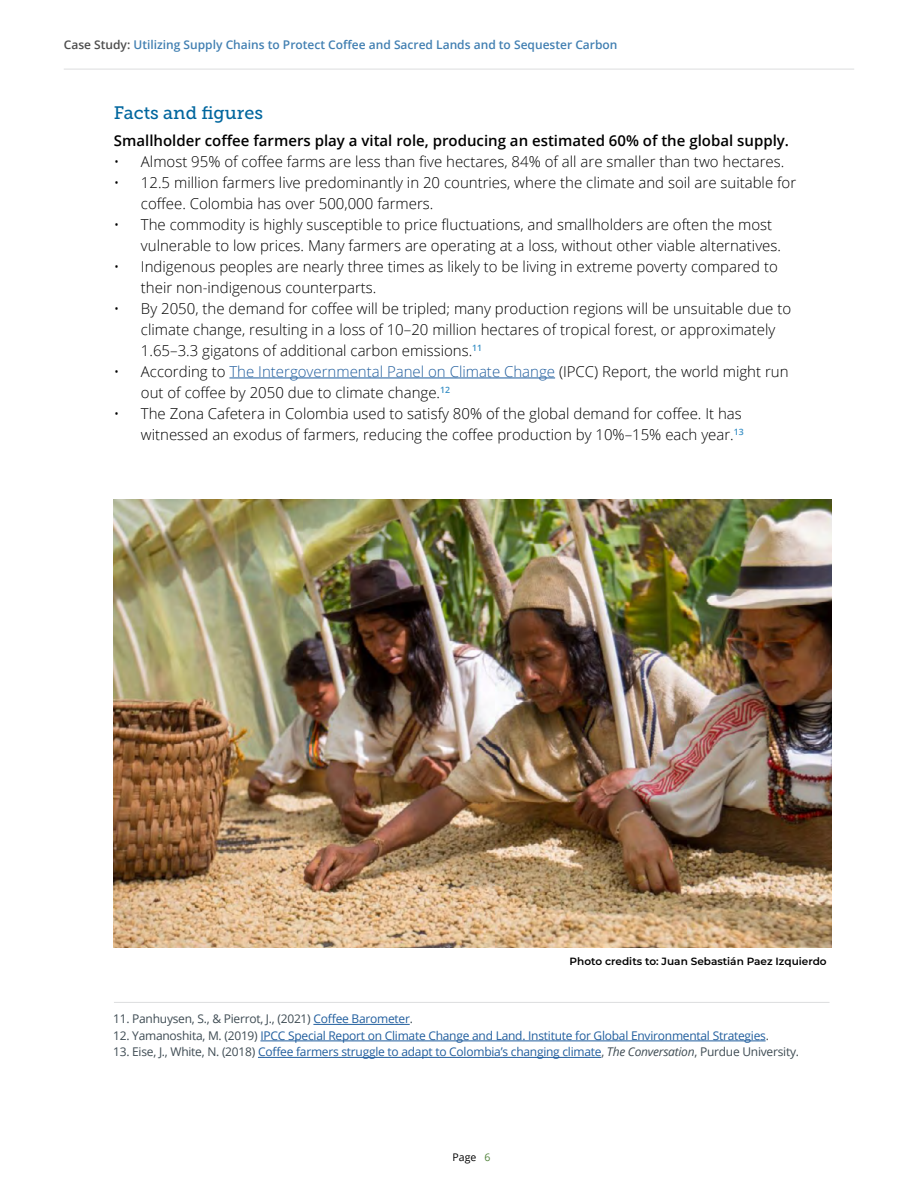
<style>
.page{position:relative;width:918px;height:1188px;background:#fff}
.page>*{position:absolute;margin:0;border:0;box-sizing:border-box;transform-origin:0 0}
.t1{font:18px "Museo Slab 500";color:#00669e}
.t2{font:300 15px/21px "Open Sans";color:#000}
.t3{font:600 15px "Open Sans";color:#000}
.t4{font:12px "Open Sans";letter-spacing:-.02em;color:#215e9e}
.t5{font:600 12px "Open Sans";color:#4280b2}
.t6{font:12px "Open Sans";letter-spacing:-.02em;color:#3f4c54}
.t7{font:600 10.5px "Montserrat";color:#000}
.t8{font:10.5px "Open Sans";color:#000}
.s1{color:#4d4d4d}
.s2{color:#215e9e}
.s3{color:#3f4c54}
.s4{font-style:italic;color:#3f4c54}
.s5{color:#52843c}
</style>
<div class="page">
<hr style="left:229px;top:378px;width:326px;height:1px;background:#215e9e">
<hr style="left:313px;top:1024px;width:97px;height:1px;background:#215e9e">
<hr style="left:260px;top:1041px;width:506px;height:1px;background:#215e9e">
<hr style="left:258px;top:1057px;width:343px;height:1px;background:#215e9e">
<hr style="left:114px;top:1002px;width:716px;height:1px;background:#dcddde">
<img style="left:113px;top:499px;width:718px;height:448px">
<hr style="left:64px;top:69px;width:790px;height:1px;background:#dcddde">
<p class="t5" style="left:64px;top:37px;width:555px"><span class="s1">Case Study:</span> Utilizing Supply Chains to Protect Coffee and Sacred Lands and to Sequester Carbon</p>
<p class="t1" style="left:114px;top:103px;width:151px">Facts and figures</p>
<p class="t3" style="left:114px;top:130px;width:677px">Smallholder coffee farmers play a vital role, producing an estimated 60% of the global supply.</p>
<p class="t2" style="left:114px;top:150px;width:672px">• Almost 95% of coffee farms are less than five hectares, 84% of all are smaller than two hectares.</p>
<p class="t2" style="left:141px;top:171px;width:657px;text-indent:-27px">• 12.5 million farmers live predominantly in 20 countries, where the climate and soil are suitable for coffee. Colombia has over 500,000 farmers.</p>
<p class="t2" style="left:141px;top:213px;width:642px;text-indent:-27px">• The commodity is highly susceptible to price fluctuations, and smallholders are often the most vulnerable to low prices. Many farmers are operating at a loss, without other viable alternatives.</p>
<p class="t2" style="left:141px;top:255px;width:638px;text-indent:-27px">• Indigenous peoples are nearly three times as likely to be living in extreme poverty compared to their non-indigenous counterparts.</p>
<p class="t2" style="left:141px;top:297px;width:652px;text-indent:-27px">• By 2050, the demand for coffee will be tripled; many production regions will be unsuitable due to climate change, resulting in a loss of 10–20 million hectares of tropical forest, or approximately<br>1.65–3.3 gigatons of additional carbon emissions.<sup>11</sup></p>
<p class="t2" style="left:141px;top:360px;width:649px;text-indent:-27px">• According to <span class="s2">The Intergovernmental Panel on Climate Change</span> (IPCC) Report, the world might run out of coffee by 2050 due to climate change.<sup>12</sup></p>
<p class="t2" style="left:114px;top:402px;width:631px;text-align:right">• The Zona Cafetera in Colombia used to satisfy 80% of the global demand for coffee. It has witnessed an exodus of farmers, reducing the coffee production by 10%–15% each year.<sup>13</sup></p>
<p class="t7" style="left:570px;top:954px;width:259px">Photo credits to: Juan Sebastián Paez Izquierdo</p>
<p class="t6" style="left:113px;top:1011px;width:301px">11. Panhuysen, S., &amp; Pierrot, J., (2021) <span class="s2">Coffee Barometer</span>.</p>
<p class="t4" style="left:113px;top:1027px;width:657px"><span class="s3">12. Yamanoshita, M. (2019)</span> IPCC Special Report on Climate Change and Land. Institute for Global Environmental Strategies<span class="s3">.</span></p>
<p class="t4" style="left:113px;top:1044px;width:687px"><span class="s3">13. Eise, J., White, N. (2018)</span> Coffee farmers struggle to adapt to Colombia’s changing climate<span class="s3">,</span> <span class="s4">The Conversation</span><span class="s3">, Purdue University.</span></p>
<p class="t8" style="left:453px;top:1150px;width:39px">Page <span class="s5">6</span></p>
</div>
